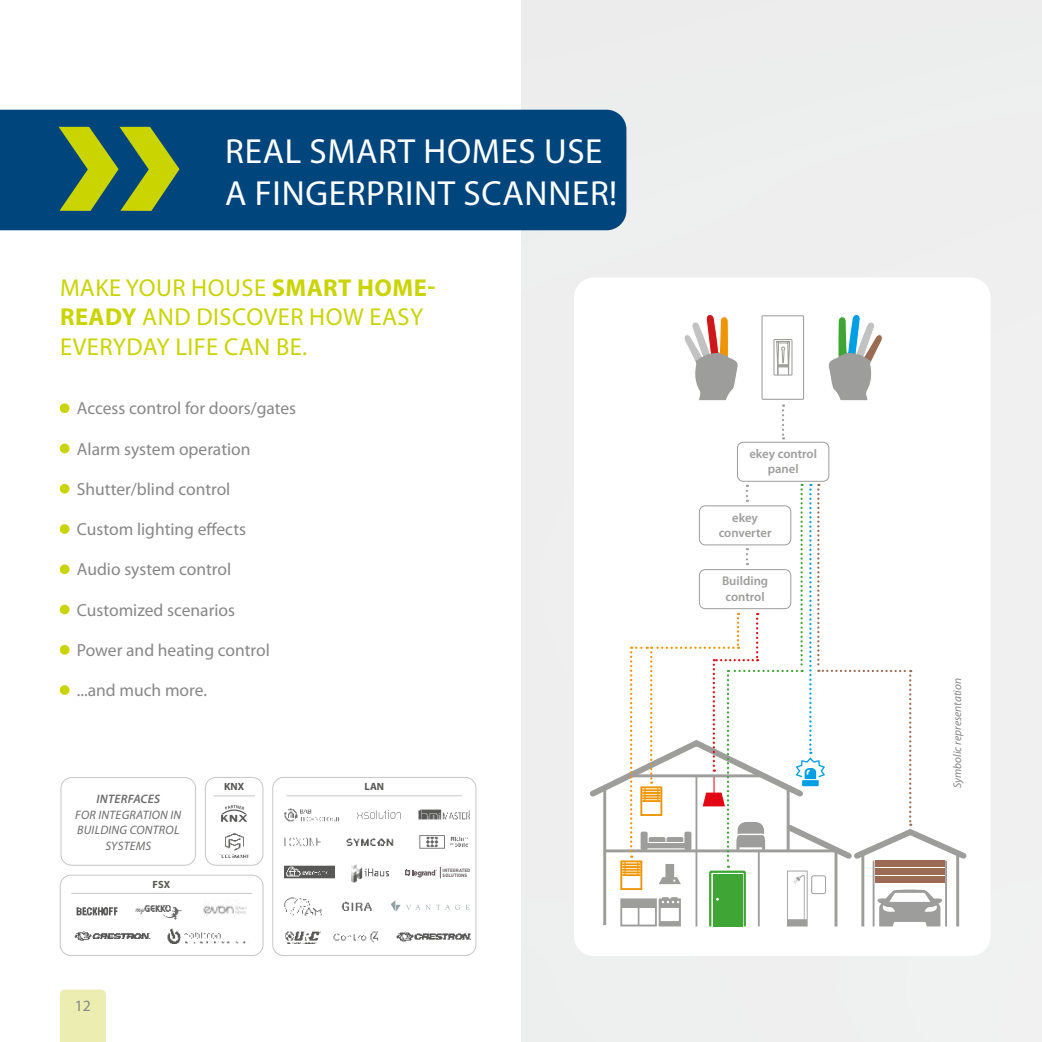
<style>
.page{position:relative;width:1042px;height:1042px;background:#fff}
.page>*{position:absolute;margin:0;border:0;box-sizing:border-box;transform-origin:0 0}
.t1{font:35px/42px "Myriad Pro";letter-spacing:.02em;color:#fff}
.t2{font:24.5px/29.4px "Myriad Pro";letter-spacing:.02em;color:#cad400}
.t3{font:17.5px "Myriad Pro";color:#878787}
.t4{font:15.75px "Myriad Pro";color:#878787}
.t5{font:600 12.6px/15.2px "Myriad Pro";color:#9d9d9c;text-align:center}
.t6{font:italic 12.25px/15.6px "Myriad Pro";letter-spacing:.02em;color:#6b6b6a;text-align:center}
.t7{font:italic 600 12.25px "Myriad Pro";letter-spacing:.02em;color:#6b6b6a}
.t8{font:italic 11.38px "Myriad Pro";color:#878787}
.t9{font:700 10.5px "Myriad Pro";color:#575756}
.t10{font:700 4.73px/5.6px "DIN Pro";color:#665e63}
.s1{font-weight:700}
</style>
<div class="page">
<div style="left:60px;top:403px;width:9px;height:10px;background:#cad400;border-radius:50%"></div>
<div style="left:60px;top:444px;width:9px;height:9px;background:#cad400;border-radius:50%"></div>
<div style="left:60px;top:484px;width:9px;height:9px;background:#cad400;border-radius:50%"></div>
<div style="left:60px;top:524px;width:9px;height:10px;background:#cad400;border-radius:50%"></div>
<div style="left:60px;top:564px;width:9px;height:10px;background:#cad400;border-radius:50%"></div>
<div style="left:60px;top:605px;width:9px;height:9px;background:#cad400;border-radius:50%"></div>
<div style="left:60px;top:645px;width:9px;height:9px;background:#cad400;border-radius:50%"></div>
<div style="left:60px;top:685px;width:9px;height:10px;background:#cad400;border-radius:50%"></div>
<div style="left:0;top:110px;width:626px;height:120px;background:#00457c"></div>
<svg style="left:59px;top:127px;width:120px;height:84px;background:#678e3c"></svg>
<div style="left:737px;top:442px;width:92px;height:40px;border:1px solid #9d9d9c;border-radius:6px"></div>
<svg style="left:761px;top:315px;width:43px;height:124px"></svg>
<svg style="left:590px;top:484px;width:377px;height:443px"></svg>
<div style="left:272px;top:777px;width:204px;height:179px;border:1px solid #c6c6c6;border-radius:11px"></div>
<img style="left:418px;top:809px;width:52px;height:11px">
<img style="left:284px;top:837px;width:37px;height:9px">
<img style="left:346px;top:838px;width:47px;height:8px">
<img style="left:284px;top:808px;width:56px;height:13px">
<img style="left:285px;top:931px;width:36px;height:12px">
<img style="left:396px;top:931px;width:75px;height:11px">
<img style="left:333px;top:931px;width:46px;height:12px">
<svg style="left:357px;top:810px;width:44px;height:9px"></svg>
<img style="left:284px;top:897px;width:38px;height:18px">
<img style="left:341px;top:901px;width:31px;height:9px">
<svg style="left:436px;top:904px;width:24px;height:6px"></svg>
<svg style="left:466px;top:905px;width:4px;height:5px"></svg>
<svg style="left:391px;top:900px;width:39px;height:12px"></svg>
<img style="left:351px;top:864px;width:38px;height:18px">
<img style="left:284px;top:866px;width:50px;height:12px">
<svg style="left:405px;top:867px;width:36px;height:11px"></svg>
<hr style="left:286px;top:795px;width:176px;height:1px;background:#c6c6c6">
<img style="left:419px;top:835px;width:49px;height:14px">
<div style="left:61px;top:777px;width:135px;height:88px;border:1px solid #c6c6c6;border-radius:11px"></div>
<div style="left:60px;top:874px;width:203px;height:82px;border:1px solid #c6c6c6;border-radius:11px"></div>
<img style="left:167px;top:928px;width:79px;height:15px">
<img style="left:74px;top:931px;width:76px;height:10px">
<img style="left:135px;top:905px;width:47px;height:15px">
<img style="left:76px;top:907px;width:42px;height:8px">
<img style="left:203px;top:903px;width:43px;height:12px">
<hr style="left:71px;top:893px;width:181px;height:1px;background:#c6c6c6">
<div style="left:205px;top:777px;width:58px;height:88px;border:1px solid #c6c6c6;border-radius:11px"></div>
<hr style="left:213px;top:795px;width:42px;height:1px;background:#c6c6c6">
<svg style="left:221px;top:805px;width:26px;height:17px"></svg>
<img style="left:219px;top:833px;width:30px;height:25px">
<svg style="left:828px;top:314px;width:55px;height:87px"></svg>
<svg style="left:684px;top:314px;width:54px;height:87px"></svg>
<div style="left:60px;top:989px;width:46px;height:53px;background:#ebedb1"></div>
<h1 class="t1" style="left:225px;top:130px;width:393px">REAL SMART HOMES USE<br>A FINGERPRINT SCANNER!</h1>
<h2 class="t2" style="left:60px;top:272px;width:377px">MAKE YOUR HOUSE <span class="s1">SMART HOME-<br>READY</span> AND DISCOVER HOW EASY<br>EVERYDAY LIFE CAN BE.</h2>
<p class="t3" style="left:77px;top:398px;width:221px">Access control for doors/gates</p>
<p class="t3" style="left:77px;top:438px;width:175px">Alarm system operation</p>
<p class="t3" style="left:77px;top:478px;width:155px">Shutter/blind control</p>
<p class="t3" style="left:77px;top:518px;width:171px">Custom lighting effects</p>
<p class="t3" style="left:77px;top:559px;width:156px">Audio system control</p>
<p class="t3" style="left:77px;top:599px;width:160px">Customized scenarios</p>
<p class="t3" style="left:77px;top:639px;width:194px">Power and heating control</p>
<p class="t3" style="left:77px;top:679px;width:132px">...and much more.</p>
<p class="t7" style="left:96px;top:791px;width:65px">INTERFACES</p>
<p class="t6" style="left:75px;top:806px;width:108px">FOR INTEGRATION IN<br>BUILDING CONTROL<br>SYSTEMS</p>
<p class="t9" style="left:153px;top:877px;width:19px">FSX</p>
<p class="t9" style="left:224px;top:780px;width:22px">KNX</p>
<p class="t4" style="left:75px;top:996px;width:18px">12</p>
<p class="t9" style="left:364px;top:780px;width:21px">LAN</p>
<p class="t10" style="left:443px;top:866px;width:29px">INTEGRATED<br>SOLUTIONS</p>
<p class="t5" style="left:749px;top:446px;width:69px">ekey control panel</p>
<p class="t5" style="left:718px;top:509px;width:54px">ekey converter</p>
<p class="t5" style="left:722px;top:573px;width:48px;text-align:left">Building control</p>
<p class="t8" style="left:950px;top:788px;width:111px;rotate:-90deg">Symbolic representation</p>
</div>
